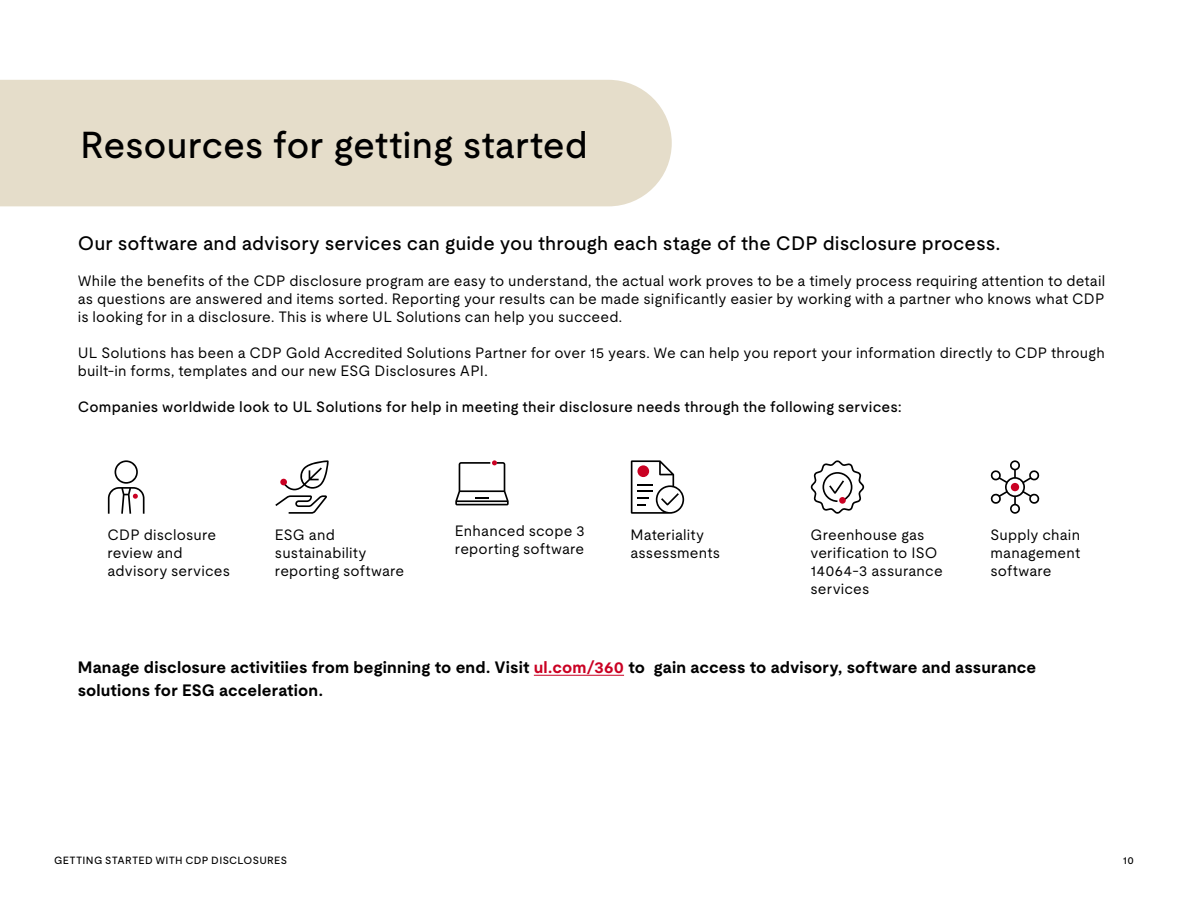
<style>
.page{position:relative;width:1188px;height:918px;background:#fff}
.page>*{position:absolute;margin:0;border:0;box-sizing:border-box;transform-origin:0 0}
.t1{font:500 37.5px "UL Moderat";letter-spacing:-.005em;color:#000}
.t2{font:500 19.5px "UL Moderat";color:#000}
.t3{font:700 16.5px/22.5px "UL Moderat";letter-spacing:.01em;color:#000}
.t4{font:15px/18px "UL Moderat";letter-spacing:.01em;color:#000}
.t5{font:500 15px "UL Moderat";letter-spacing:.01em;color:#000}
.t6{font:500 10.5px "UL Moderat";letter-spacing:.03em;color:#000}
.s1{color:#ca0123}
</style>
<div class="page">
<hr style="left:1187px;top:486px;width:1px;height:432px;background:#000">
<div style="left:0;top:80px;width:672px;height:126px;background:#e5ddca"></div>
<hr style="left:534px;top:675px;width:90px;height:1px;background:#ca0123">
<svg style="left:275px;top:460px;width:54px;height:54px"></svg>
<div style="left:280px;top:479px;width:7px;height:6px;background:#ca0123;border-radius:50%"></div>
<svg style="left:455px;top:460px;width:54px;height:45px"></svg>
<svg style="left:108px;top:460px;width:37px;height:54px"></svg>
<svg style="left:631px;top:460px;width:53px;height:54px"></svg>
<svg style="left:990px;top:460px;width:49px;height:54px"></svg>
<div style="left:1011px;top:483px;width:8px;height:8px;background:#ca0123;border-radius:50%"></div>
<svg style="left:810px;top:460px;width:54px;height:54px"></svg>
<div style="left:839px;top:497px;width:7px;height:7px;background:#ca0123;border-radius:50%"></div>
<h1 class="t1" style="left:80px;top:115px;width:509px">Resources for getting started</h1>
<h2 class="t2" style="left:78px;top:227px;width:924px">Our software and advisory services can guide you through each stage of the CDP disclosure process.</h2>
<p class="t4" style="left:78px;top:271px;width:1029px;text-align:justify">While the benefits of the CDP disclosure program are easy to understand, the actual work proves to be a timely process requiring attention to detail as questions are answered and items sorted. Reporting your results can be made significantly easier by working with a partner who knows what CDP is looking for in a disclosure. This is where UL Solutions can help you succeed.</p>
<p class="t4" style="left:78px;top:343px;width:1029px">UL Solutions has been a CDP Gold Accredited Solutions Partner for over 15 years. We can help you report your information directly to CDP through built-in forms, templates and our new ESG Disclosures API.</p>
<p class="t5" style="left:78px;top:395px;width:825px">Companies worldwide look to UL Solutions for help in meeting their disclosure needs through the following services:</p>
<p class="t4" style="left:275px;top:525px;width:131px">ESG and sustainability reporting software</p>
<p class="t4" style="left:455px;top:521px;width:131px">Enhanced scope 3 reporting software</p>
<p class="t4" style="left:108px;top:525px;width:124px">CDP disclosure review and advisory services</p>
<p class="t4" style="left:630px;top:525px;width:91px">Materiality assessments</p>
<p class="t4" style="left:990px;top:525px;width:91px;text-align:justify">Supply chain management software</p>
<p class="t4" style="left:810px;top:525px;width:134px">Greenhouse gas verification to ISO<br>14064-3 assurance services</p>
<p class="t3" style="left:78px;top:656px;width:960px">Manage disclosure activitiies from beginning to end. Visit <span class="s1">ul.com/360</span> to gain access to advisory, software and assurance solutions for ESG acceleration.</p>
<p class="t6" style="left:54px;top:852px;width:234px">GETTING STARTED WITH CDP DISCLOSURES</p>
<p class="t6" style="left:1123px;top:852px;width:13px">10</p>
</div>
